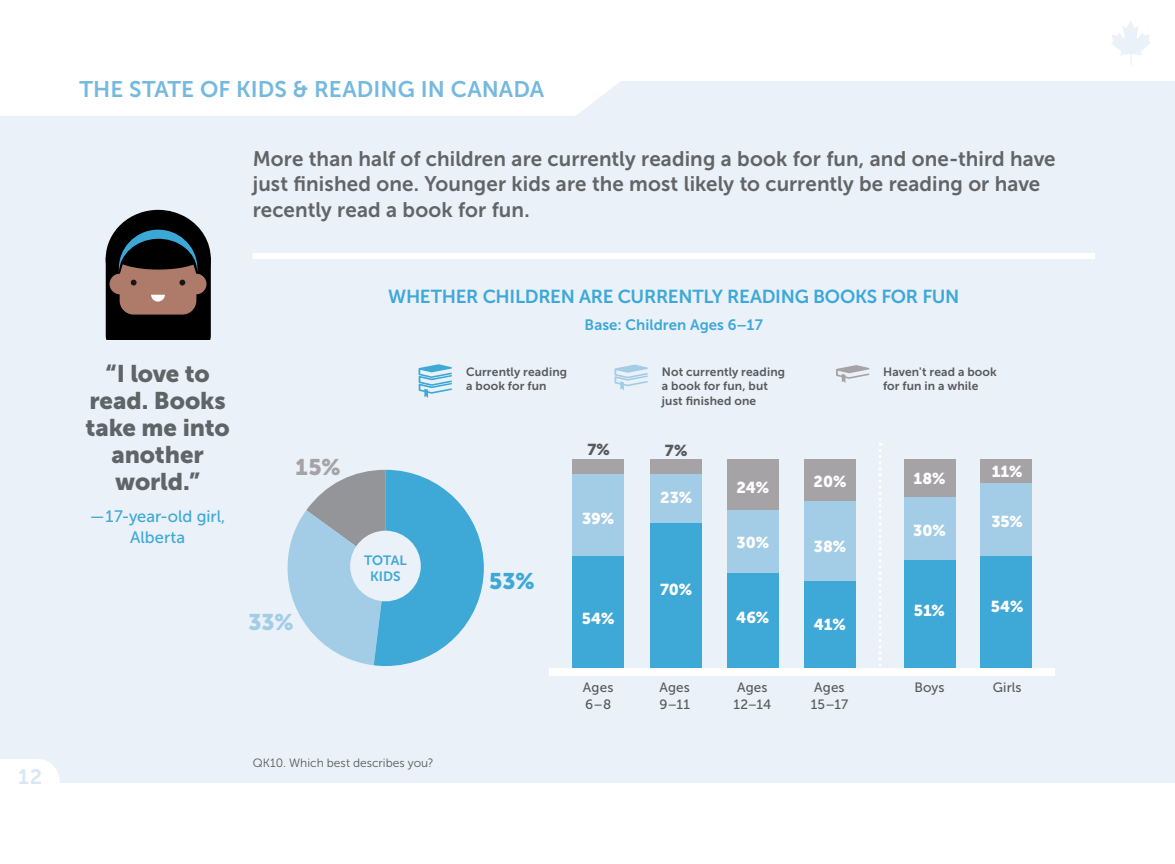
<style>
.page{position:relative;width:1175px;height:864px;background:#fff}
.page>*{position:absolute;margin:0;border:0;box-sizing:border-box;transform-origin:0 0}
.t1{font:24px/27px "Museo Sans 900";letter-spacing:-.005em;color:#5f6467;text-align:center}
.t2{font:22.5px "Museo Sans 700";color:#76b9df}
.t3{font:22.5px "Museo Sans 900";color:#a5a3a5}
.t4{font:22.5px "Museo Sans 900";color:#3ea8d7}
.t5{font:22.5px "Museo Sans 900";color:#a3cce7}
.t6{font:21px/25.5px "Museo Sans 700";letter-spacing:.005em;color:#636466}
.t7{font:21px "Museo Sans 700";color:#d8e7f4}
.t8{font:18.75px "Museo Sans 700";letter-spacing:-.015em;color:#3ea8d7}
.t9{font:16.5px/21px "Museo Sans 500";color:#3ea8d7;text-align:center}
.t10{font:15.75px "Museo Sans 900";letter-spacing:-.005em;color:#fff}
.t11{font:15.75px "Museo Sans 900";color:#58595b}
.t12{font:15px "Museo Sans 700";letter-spacing:.005em;color:#3ea8d7}
.t13{font:13.5px/16.5px "Museo Sans 500";letter-spacing:.01em;color:#58595b}
.t14{font:13.5px/16.2px "Museo Sans 700";letter-spacing:-.005em;color:#3ea8d7;text-align:center}
.t15{font:12px/14.4px "Museo Sans 700";letter-spacing:.01em;color:#58595b}
.t16{font:12px "Museo Sans 300";letter-spacing:.005em;color:#58595b}
</style>
<div class="page">
<div style="left:0;top:81px;width:1174px;height:702px;background:#eaf1f9"></div>
<svg style="left:1111px;top:21px;width:39px;height:44px"></svg>
<div style="left:572px;top:555px;width:52px;height:113px;background:#3ea8d7"></div>
<div style="left:650px;top:522px;width:51px;height:146px;background:#3ea8d7"></div>
<div style="left:727px;top:572px;width:51px;height:96px;background:#3ea8d7"></div>
<div style="left:804px;top:580px;width:51px;height:88px;background:#3ea8d7"></div>
<div style="left:903px;top:559px;width:52px;height:109px;background:#3ea8d7"></div>
<div style="left:572px;top:474px;width:52px;height:82px;background:#a3cce7"></div>
<div style="left:650px;top:474px;width:51px;height:48px;background:#a3cce7"></div>
<div style="left:727px;top:510px;width:51px;height:63px;background:#a3cce7"></div>
<div style="left:804px;top:501px;width:51px;height:80px;background:#a3cce7"></div>
<div style="left:903px;top:497px;width:52px;height:63px;background:#a3cce7"></div>
<div style="left:572px;top:459px;width:52px;height:15px;background:#a5a3a5"></div>
<div style="left:650px;top:459px;width:51px;height:15px;background:#a5a3a5"></div>
<div style="left:727px;top:459px;width:51px;height:51px;background:#a5a3a5"></div>
<div style="left:804px;top:459px;width:51px;height:42px;background:#a5a3a5"></div>
<div style="left:903px;top:459px;width:52px;height:38px;background:#a5a3a5"></div>
<div style="left:980px;top:555px;width:52px;height:113px;background:#3ea8d7"></div>
<div style="left:980px;top:482px;width:52px;height:74px;background:#a3cce7"></div>
<div style="left:980px;top:459px;width:52px;height:23px;background:#a5a3a5"></div>
<svg style="left:287px;top:470px;width:197px;height:196px"></svg>
<div style="left:549px;top:669px;width:506px;height:7px;background:#fff"></div>
<svg style="left:418px;top:364px;width:34px;height:34px"></svg>
<svg style="left:836px;top:365px;width:34px;height:18px"></svg>
<svg style="left:614px;top:365px;width:34px;height:26px"></svg>
<div style="left:350px;top:531px;width:71px;height:70px;background:#eaf1f9;border-radius:50%"></div>
<div style="left:253px;top:253px;width:842px;height:6px;background:#fff"></div>
<svg style="left:878px;top:443px;width:3px;height:226px"></svg>
<svg style="left:105px;top:210px;width:105px;height:129px"></svg>
<svg style="left:0;top:759px;width:60px;height:24px"></svg>
<div style="left:0;top:81px;width:620px;height:35px;background:#fff"></div>
<p class="t7" style="left:18px;top:765px;width:26px">12</p>
<p class="t2" style="left:80px;top:77px;width:466px">THE STATE OF KIDS &amp; READING IN CANADA</p>
<p class="t6" style="left:253px;top:146px;width:804px">More than half of children are currently reading a book for fun, and one-third have just finished one. Younger kids are the most likely to currently be reading or have recently read a book for fun.</p>
<p class="t1" style="left:86px;top:360px;width:146px">“I love to read. Books take me into another world.”</p>
<p class="t9" style="left:90px;top:505px;width:137px">— 17-year-old girl,<br>Alberta</p>
<p class="t3" style="left:295px;top:455px;width:47px">15%</p>
<p class="t5" style="left:248px;top:610px;width:47px">33%</p>
<p class="t8" style="left:388px;top:286px;width:573px">WHETHER CHILDREN ARE CURRENTLY READING BOOKS FOR FUN</p>
<p class="t12" style="left:584px;top:316px;width:180px">Base: Children Ages 6–17</p>
<p class="t15" style="left:466px;top:365px;width:102px">Currently reading a book for fun</p>
<p class="t15" style="left:662px;top:365px;width:125px">Not currently reading a book for fun, but just finished one</p>
<p class="t15" style="left:883px;top:365px;width:115px">Haven't read a book for fun in a while</p>
<p class="t14" style="left:364px;top:552px;width:44px">TOTAL<br>KIDS</p>
<p class="t4" style="left:489px;top:568px;width:47px">53%</p>
<p class="t11" style="left:587px;top:441px;width:24px">7%</p>
<p class="t11" style="left:665px;top:441px;width:24px">7%</p>
<p class="t10" style="left:660px;top:489px;width:33px">23%</p>
<p class="t10" style="left:736px;top:479px;width:34px">24%</p>
<p class="t10" style="left:813px;top:472px;width:34px">20%</p>
<p class="t10" style="left:913px;top:470px;width:33px">18%</p>
<p class="t10" style="left:991px;top:462px;width:32px">11%</p>
<p class="t10" style="left:582px;top:509px;width:34px">39%</p>
<p class="t10" style="left:736px;top:533px;width:34px">30%</p>
<p class="t10" style="left:813px;top:538px;width:34px">38%</p>
<p class="t10" style="left:913px;top:521px;width:34px">30%</p>
<p class="t10" style="left:991px;top:513px;width:33px">35%</p>
<p class="t10" style="left:660px;top:581px;width:34px">70%</p>
<p class="t10" style="left:582px;top:609px;width:34px">54%</p>
<p class="t10" style="left:736px;top:609px;width:34px">46%</p>
<p class="t10" style="left:814px;top:616px;width:34px">41%</p>
<p class="t10" style="left:914px;top:602px;width:33px">51%</p>
<p class="t10" style="left:990px;top:598px;width:34px">54%</p>
<p class="t16" style="left:253px;top:757px;width:182px">QK10. Which best describes you?</p>
<p class="t13" style="left:583px;top:680px;width:32px">Ages<br>6–8</p>
<p class="t13" style="left:659px;top:680px;width:32px">Ages<br>9–11</p>
<p class="t13" style="left:733px;top:680px;width:39px">Ages<br>12–14</p>
<p class="t13" style="left:810px;top:680px;width:39px">Ages<br>15–17</p>
<p class="t13" style="left:914px;top:680px;width:32px">Boys</p>
<p class="t13" style="left:992px;top:680px;width:31px">Girls</p>
</div>
